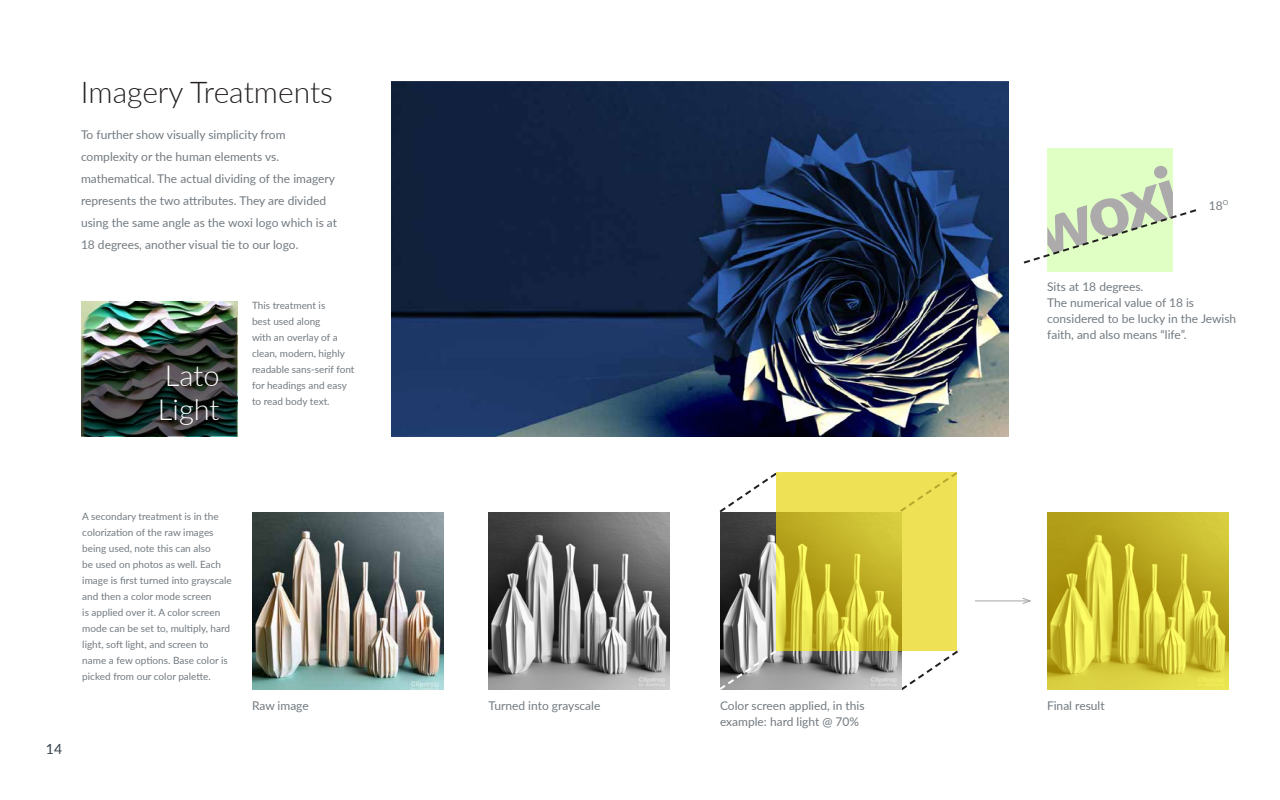
<style>
.page{position:relative;width:1280px;height:800px;background:#fff}
.page>*{position:absolute;margin:0;border:0;box-sizing:border-box;transform-origin:0 0}
.t1{font:300 30px "Lato";color:#231f20}
.t2{font:300 29px/34.8px "Lato";color:#fff}
.t3{font:14px "Lato";color:#364149}
.t4{font:12px/22px "Lato";color:#727a80}
.t5{font:10px/16px "Lato";color:#727a80}
</style>
<div class="page">
<img style="left:252px;top:512px;width:192px;height:178px">
<img style="left:489px;top:512px;width:181px;height:178px">
<img style="left:720px;top:513px;width:180px;height:177px">
<svg style="left:776px;top:473px;width:181px;height:178px"></svg>
<svg style="left:1047px;top:512px;width:181px;height:178px"></svg>
<img style="left:391px;top:82px;width:618px;height:354px">
<div style="left:1047px;top:148px;width:126px;height:123px;background:#e0ffc5"></div>
<svg style="left:1023px;top:166px;width:174px;height:98px"></svg>
<img style="left:81px;top:301px;width:156px;height:16px">
<img style="left:81px;top:317px;width:156px;height:119px">
<svg style="left:720px;top:649px;width:57px;height:41px"></svg>
<div style="left:899px;top:472px;width:59px;height:41px;background:#eee156"></div>
<svg style="left:719px;top:472px;width:59px;height:41px"></svg>
<svg style="left:900px;top:650px;width:58px;height:41px"></svg>
<hr style="left:975px;top:600px;width:55px;height:1px;background:#a7a5a6">
<svg style="left:1021px;top:598px;width:10px;height:6px"></svg>
<h1 class="t1" style="left:81px;top:71px;width:254px">Imagery Treatments</h1>
<p class="t4" style="left:81px;top:123px;width:258px">To further show visually simplicity from complexity or the human elements vs. mathematical. The actual dividing of the imagery represents the two attributes. They are divided using the same angle as the woxi logo which is at 18 degrees, another visual tie to our logo.</p>
<h2 class="t2" style="left:158px;top:357px;width:63px">Lato<br>Light</h2>
<p class="t5" style="left:252px;top:297px;width:104px">This treatment is<br>best used along<br>with an overlay of a clean, modern, highly readable sans-serif font for headings and easy to read body text.</p>
<p class="t4" style="left:1209px;top:194px;width:21px">18<sup>O</sup></p>
<p class="t4" style="left:1047px;top:278px;width:191px;line-height:16px">Sits at 18 degrees.<br>The numerical value of 18 is considered to be lucky in the Jewish faith, and also means “life”.</p>
<p class="t5" style="left:82px;top:508px;width:151px">A secondary treatment is in the colorization of the raw images being used, note this can also<br>be used on photos as well. Each image is first turned into grayscale and then a color mode screen<br>is applied over it. A color screen mode can be set to, multiply, hard light, soft light, and screen to name a few options. Base color is picked from our color palette.</p>
<h3 class="t3" style="left:46px;top:739px;width:18px">14</h3>
<p class="t4" style="left:252px;top:694px;width:58px">Raw image</p>
<p class="t4" style="left:489px;top:694px;width:113px">Turned into grayscale</p>
<p class="t4" style="left:720px;top:697px;width:146px;line-height:16px">Color screen applied, in this example: hard light @ 70%</p>
<p class="t4" style="left:1047px;top:694px;width:59px">Final result</p>
</div>
